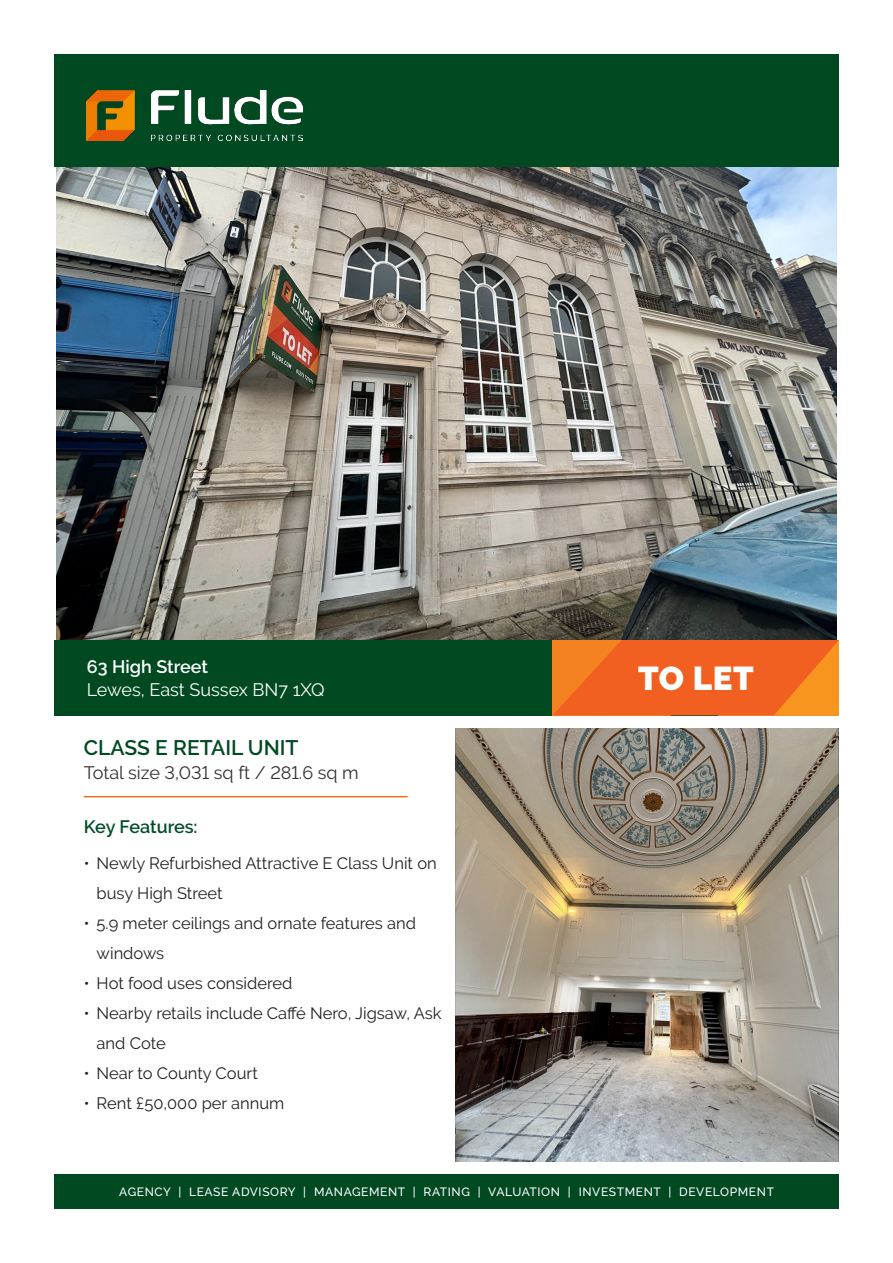
<style>
.page{position:relative;width:893px;height:1263px;background:#fff}
.page>*{position:absolute;margin:0;border:0;box-sizing:border-box;transform-origin:0 0}
.t1{font:900 33px "Raleway";color:#fff}
.Flude_-_Main_Header{font:600 21px "Raleway";color:#004921}
.Flude_-_Tagline_Text{font:18px "Raleway";color:#312f30}
.t2{font:18px "Raleway";color:#fff}
.Flude_-_Tagline_Text-2{font:600 18px "Raleway";letter-spacing:-.005em;color:#004f28}
.t3{font:600 18px "Raleway";color:#fff}
.t4{font:16.5px/30px "Raleway";color:#231f20}
.t5{font:500 12px "Raleway";letter-spacing:.05em;color:#fff}
</style>
<div class="page">
<img style="left:455px;top:728px;width:384px;height:434px">
<img style="left:56px;top:166px;width:781px;height:474px">
<hr style="left:84px;top:796px;width:324px;height:1px;background:#f36e21">
<div style="left:54px;top:1175px;width:785px;height:34px;background:#004921"></div>
<div style="left:54px;top:54px;width:785px;height:112px;background:#004921"></div>
<img style="left:87px;top:90px;width:216px;height:51px">
<div style="left:54px;top:640px;width:785px;height:75px;background:#004921"></div>
<svg style="left:552px;top:640px;width:287px;height:75px"></svg>
<p class="t3" style="left:87px;top:657px;width:123px">63 High Street</p>
<p class="t2" style="left:87px;top:679px;width:239px">Lewes, East Sussex BN7 1XQ</p>
<p class="Flude_-_Main_Header" style="left:84px;top:736px;width:216px">CLASS E RETAIL UNIT</p>
<p class="Flude_-_Tagline_Text" style="left:84px;top:763px;width:276px">Total size 3,031 sq ft / 281.6 sq m</p>
<p class="Flude_-_Tagline_Text-2" style="left:84px;top:817px;width:115px">Key Features:</p>
<p class="t4" style="left:97px;top:848px;width:342px;text-indent:-13px">• Newly Refurbished Attractive E Class Unit on busy High Street</p>
<p class="t4" style="left:97px;top:908px;width:321px;text-indent:-13px">• 5.9 meter ceilings and ornate features and windows</p>
<p class="t4" style="left:84px;top:968px;width:210px">• Hot food uses considered</p>
<p class="t4" style="left:97px;top:998px;width:346px;text-indent:-13px">• Nearby retails include Caffé Nero, Jigsaw, Ask and Cote</p>
<p class="t4" style="left:84px;top:1058px;width:175px">• Near to County Court</p>
<p class="t4" style="left:84px;top:1088px;width:202px">• Rent £50,000 per annum</p>
<p class="t1" style="left:638px;top:659px;width:117px">TO LET</p>
<p class="t5" style="left:119px;top:1185px;width:656px">AGENCY | LEASE ADVISORY | MANAGEMENT | RATING | VALUATION | INVESTMENT | DEVELOPMENT</p>
</div>
